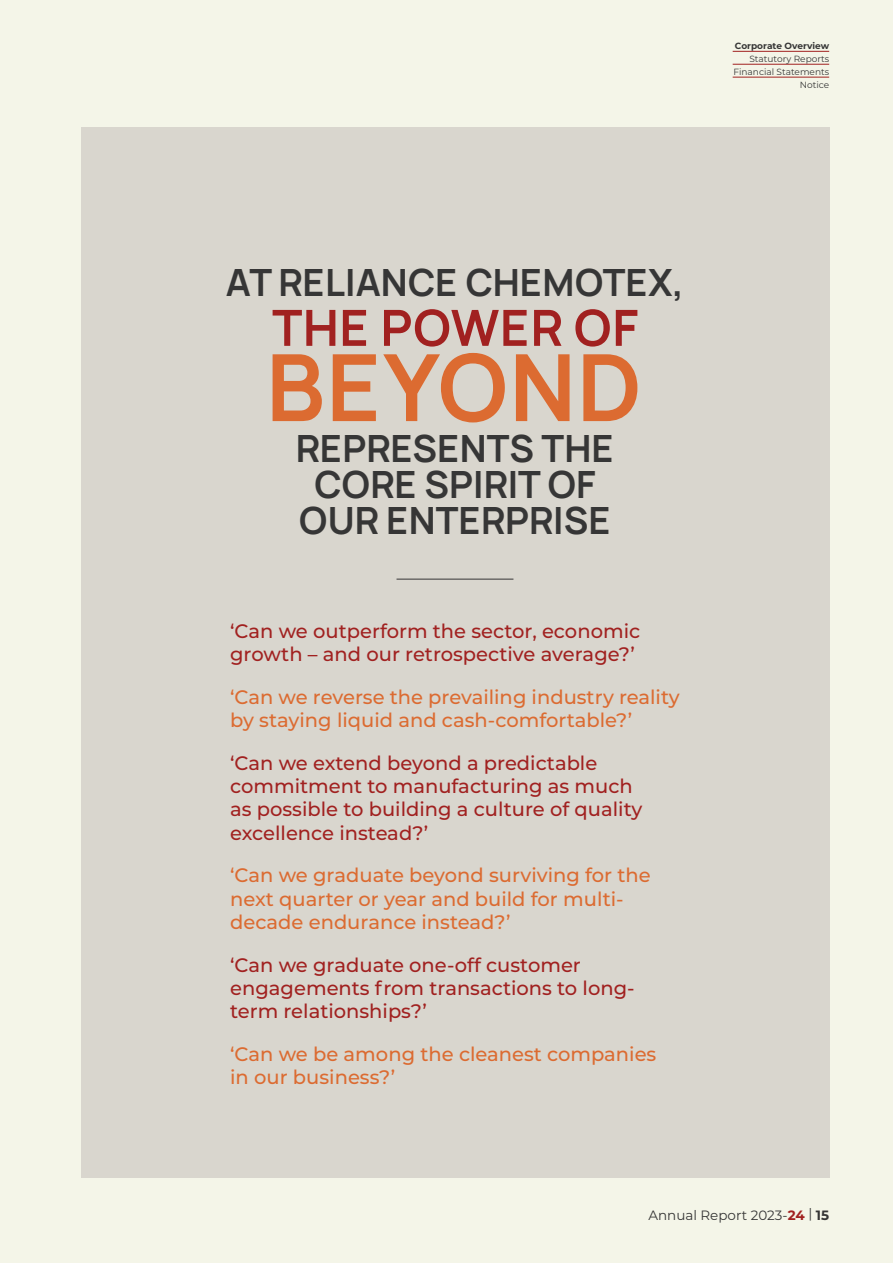
<style>
.page{position:relative;width:893px;height:1263px;background:#f4f5e8}
.page>*{position:absolute;margin:0;border:0;box-sizing:border-box;transform-origin:0 0}
.t1{font:700 36px/36px "Manrope";color:#363636;text-align:center}
.t2{font:500 19.5px/23.4px "Montserrat";color:#a12120}
.t3{font:500 19.5px/23.4px "Montserrat";color:#dc6b31}
.t4{font:13.5px "Montserrat";color:#363636}
.t5{font:9px/12.9px "Montserrat";color:#363636;text-align:right}
.t6{font:700 9px "Montserrat";color:#363636}
.s1{font-weight:700;color:#a12120}
.s2{font-weight:700}
</style>
<div class="page">
<div style="left:81px;top:128px;width:748px;height:1050px;background:#d9d6ce"></div>
<svg style="left:273px;top:353px;width:364px;height:69px"></svg>
<svg style="left:273px;top:309px;width:364px;height:38px"></svg>
<hr style="left:396px;top:579px;width:117px;height:1px;background:#363636">
<hr style="left:733px;top:51px;width:96px;height:1px;background:#a12120">
<hr style="left:733px;top:64px;width:96px;height:1px;background:#a12120">
<hr style="left:733px;top:77px;width:96px;height:1px;background:#a12120">
<p class="t6" style="left:735px;top:39px;width:96px">Corporate Overview</p>
<p class="t5" style="left:733px;top:52px;width:97px">Statutory Reports<br>Financial Statements<br>Notice</p>
<h1 class="t1" style="left:226px;top:265px;width:460px">AT RELIANCE CHEMOTEX,</h1>
<h1 class="t1" style="left:296px;top:431px;width:320px">REPRESENTS THE<br>CORE SPIRIT OF<br>OUR ENTERPRISE</h1>
<p class="t2" style="left:230px;top:618px;width:412px">‘Can we outperform the sector, economic growth – and our retrospective average?’</p>
<p class="t3" style="left:230px;top:684px;width:451px">‘Can we reverse the prevailing industry reality by staying liquid and cash-comfortable?’</p>
<p class="t2" style="left:230px;top:750px;width:414px">‘Can we extend beyond a predictable commitment to manufacturing as much as possible to building a culture of quality excellence instead?’</p>
<p class="t3" style="left:230px;top:863px;width:422px">‘Can we graduate beyond surviving for the next quarter or year and build for multi&shy;decade endurance instead?’</p>
<p class="t2" style="left:230px;top:952px;width:406px">‘Can we graduate one-off customer engagements from transactions to long&shy;term relationships?’</p>
<p class="t3" style="left:230px;top:1041px;width:428px">‘Can we be among the cleanest companies in our business?’</p>
<p class="t4" style="left:648px;top:1206px;width:182px">Annual Report 2023-<span class="s1">24</span> | <span class="s2">15</span></p>
</div>
